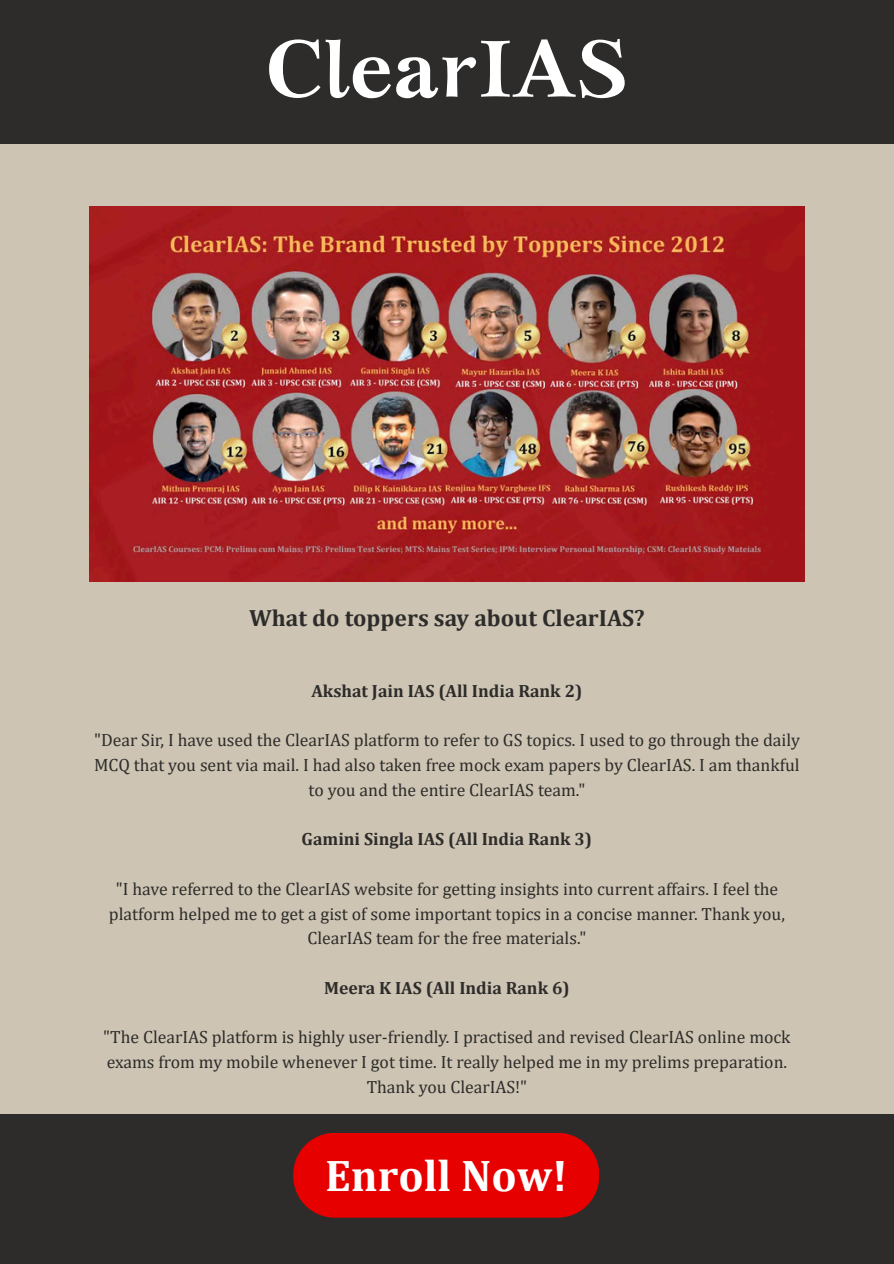
<style>
.page{position:relative;width:894px;height:1264px;background:#fff}
.page>*{position:absolute;margin:0;border:0;box-sizing:border-box;transform-origin:0 0}
.t1{font:700 81.15px "GFS Artemisia";color:#fff}
.t2{font:700 44.55px "Cambria";color:#fff}
.t3{font:700 23.55px "Cambria";color:#2d2c2a}
.t4{font:17.7px/24.8px "Cambria";color:#2d2c2a;text-align:center}
.t5{font:700 17.7px "Cambria";color:#2d2c2a}
</style>
<div class="page">
<div style="left:0;top:0;width:893px;height:1263px;background:#cdc4b3"></div>
<div style="left:0;top:0;width:893px;height:143px;background:#2d2c2a"></div>
<div style="left:0;top:1114px;width:893px;height:149px;background:#2d2c2a"></div>
<img style="left:89px;top:206px;width:715px;height:375px">
<div style="left:293px;top:1133px;width:306px;height:84px;background:#e60000"></div>
<h1 class="t1" style="left:265px;top:39px;width:364px">ClearIAS</h1>
<h4 class="t3" style="left:249px;top:604px;width:397px">What do toppers say about ClearIAS?</h4>
<p class="t5" style="left:311px;top:679px;width:272px">Akshat Jain IAS (All India Rank 2)</p>
<h3 class="t4" style="left:94px;top:727px;width:707px">"Dear Sir, I have used the ClearIAS platform to refer to GS topics. I used to go through the daily<br>MCQ that you sent via mail. I had also taken free mock exam papers by ClearIAS. I am thankful to you and the entire ClearIAS team."</h3>
<h4 class="t5" style="left:301px;top:828px;width:292px">Gamini Singla IAS (All India Rank 3)</h4>
<p class="t4" style="left:109px;top:876px;width:677px">"I have referred to the ClearIAS website for getting insights into current affairs. I feel the platform helped me to get a gist of some important topics in a concise manner. Thank you,<br>ClearIAS team for the free materials."</p>
<h4 class="t5" style="left:324px;top:977px;width:247px">Meera K IAS (All India Rank 6)</h4>
<p class="t4" style="left:103px;top:1024px;width:688px">"The ClearIAS platform is highly user-friendly. I practised and revised ClearIAS online mock exams from my mobile whenever I got time. It really helped me in my prelims preparation.<br>Thank you ClearIAS!"</p>
<p class="t2" style="left:325px;top:1148px;width:243px">Enroll Now!</p>
</div>
